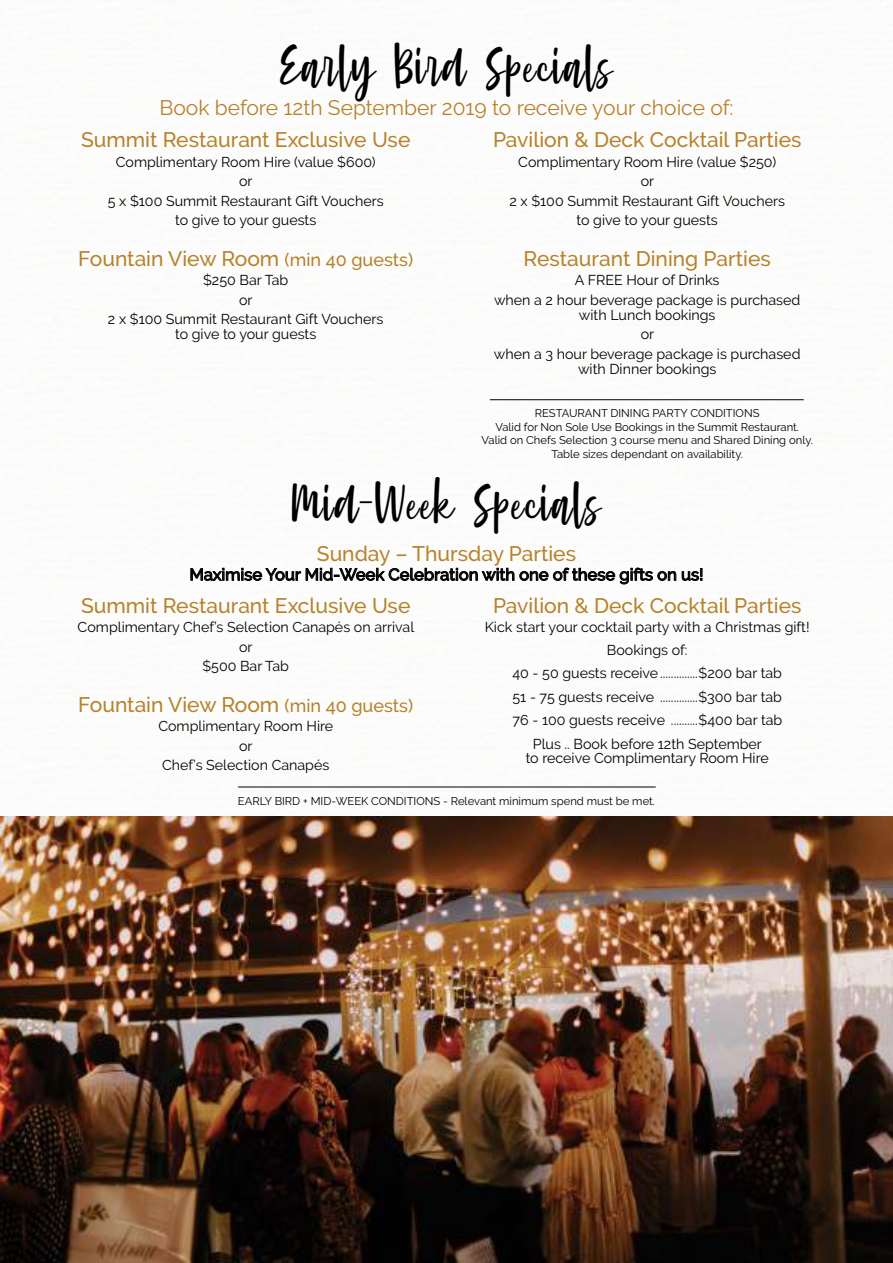
<style>
.page{position:relative;width:893px;height:1263px;background:#fff}
.page>*{position:absolute;margin:0;border:0;box-sizing:border-box;transform-origin:0 0}
.t1{font:54px "Moonlight Sonata";letter-spacing:.03em;color:#000;scale:.92 1}
.t2{font:500 21px "Raleway";color:#b6822b}
.t3{font:21px "Raleway";color:#b6822b}
.t4{font:500 16.5px "Raleway";color:#000}
.t5{font:14.25px/19.5px "Raleway";color:#000;text-align:center}
.t6{font:11.25px/13.5px "Raleway";color:#000;text-align:center}
.s1{font-size:18px}
</style>
<div class="page">
<img style="left:0;top:816px;width:893px;height:447px">
<svg style="left:190px;top:567px;width:512px;height:18px"></svg>
<hr style="left:490px;top:399px;width:314px;height:1px;background:#000">
<hr style="left:238px;top:787px;width:418px;height:1px;background:#000">
<h1 class="t1" style="left:280px;top:36px;width:363px">Early Bird Specials</h1>
<h2 class="t3" style="left:159px;top:95px;width:576px">Book before 12th September 2019 to receive your choice of:</h2>
<h2 class="t2" style="left:81px;top:128px;width:331px">Summit Restaurant Exclusive Use</h2>
<p class="t5" style="left:108px;top:152px;width:277px">Complimentary Room Hire (value $600) or<br>5 x $100 Summit Restaurant Gift Vouchers to give to your guests</p>
<h2 class="t2" style="left:78px;top:246px;width:336px">Fountain View Room <span class="s1">(min 40 guests)</span></h2>
<p class="t5" style="left:108px;top:270px;width:277px">$250 Bar Tab<br>or<br>2 x $100 Summit Restaurant Gift Vouchers</p>
<p class="t5" style="left:175px;top:324px;width:143px">to give to your guests</p>
<h2 class="t2" style="left:493px;top:128px;width:310px">Pavilion &amp; Deck Cocktail Parties</h2>
<p class="t5" style="left:509px;top:152px;width:277px">Complimentary Room Hire (value $250)<br>or<br>2 x $100 Summit Restaurant Gift Vouchers to give to your guests</p>
<h2 class="t2" style="left:524px;top:246px;width:249px">Restaurant Dining Parties</h2>
<p class="t5" style="left:494px;top:270px;width:308px">A FREE Hour of Drinks<br>when a 2 hour beverage package is purchased</p>
<p class="t5" style="left:494px;top:305px;width:308px">with Lunch bookings<br>or<br>when a 3 hour beverage package is purchased</p>
<p class="t5" style="left:578px;top:359px;width:140px">with Dinner bookings</p>
<p class="t6" style="left:481px;top:406px;width:333px">RESTAURANT DINING PARTY CONDITIONS<br>Valid for Non Sole Use Bookings in the Summit Restaurant.<br>Valid on Chefs Selection 3 course menu and Shared Dining only.<br>Table sizes dependant on availability.</p>
<h1 class="t1" style="left:292px;top:473px;width:337px">Mid-Week Specials</h1>
<h2 class="t2" style="left:317px;top:541px;width:261px">Sunday – Thursday Parties</h2>
<p class="t4" style="left:189px;top:565px;width:515px">Maximise Your Mid-Week Celebration with one of these gifts on us!</p>
<h2 class="t2" style="left:81px;top:593px;width:331px">Summit Restaurant Exclusive Use</h2>
<p class="t5" style="left:78px;top:617px;width:338px">Complimentary Chef’s Selection Canapés on arrival or<br>$500 Bar Tab</p>
<h2 class="t2" style="left:78px;top:692px;width:336px">Fountain View Room <span class="s1">(min 40 guests)</span></h2>
<p class="t5" style="left:158px;top:716px;width:176px">Complimentary Room Hire or<br>Chef’s Selection Canapés</p>
<h2 class="t2" style="left:493px;top:593px;width:310px">Pavilion &amp; Deck Cocktail Parties</h2>
<p class="t5" style="left:485px;top:615px;width:326px;line-height:23.4px">Kick start your cocktail party with a Christmas gift!<br>Bookings of:<br>40 - 50 guests receive..............$200 bar tab<br>51 - 75 guests receive ..............$300 bar tab<br>76 - 100 guests receive ..........$400 bar tab<br>Plus .. Book before 12th September</p>
<p class="t5" style="left:526px;top:748px;width:244px">to receive Complimentary Room Hire</p>
<p class="t6" style="left:238px;top:794px;width:419px">EARLY BIRD + MID-WEEK CONDITIONS - Relevant minimum spend must be met.</p>
</div>
